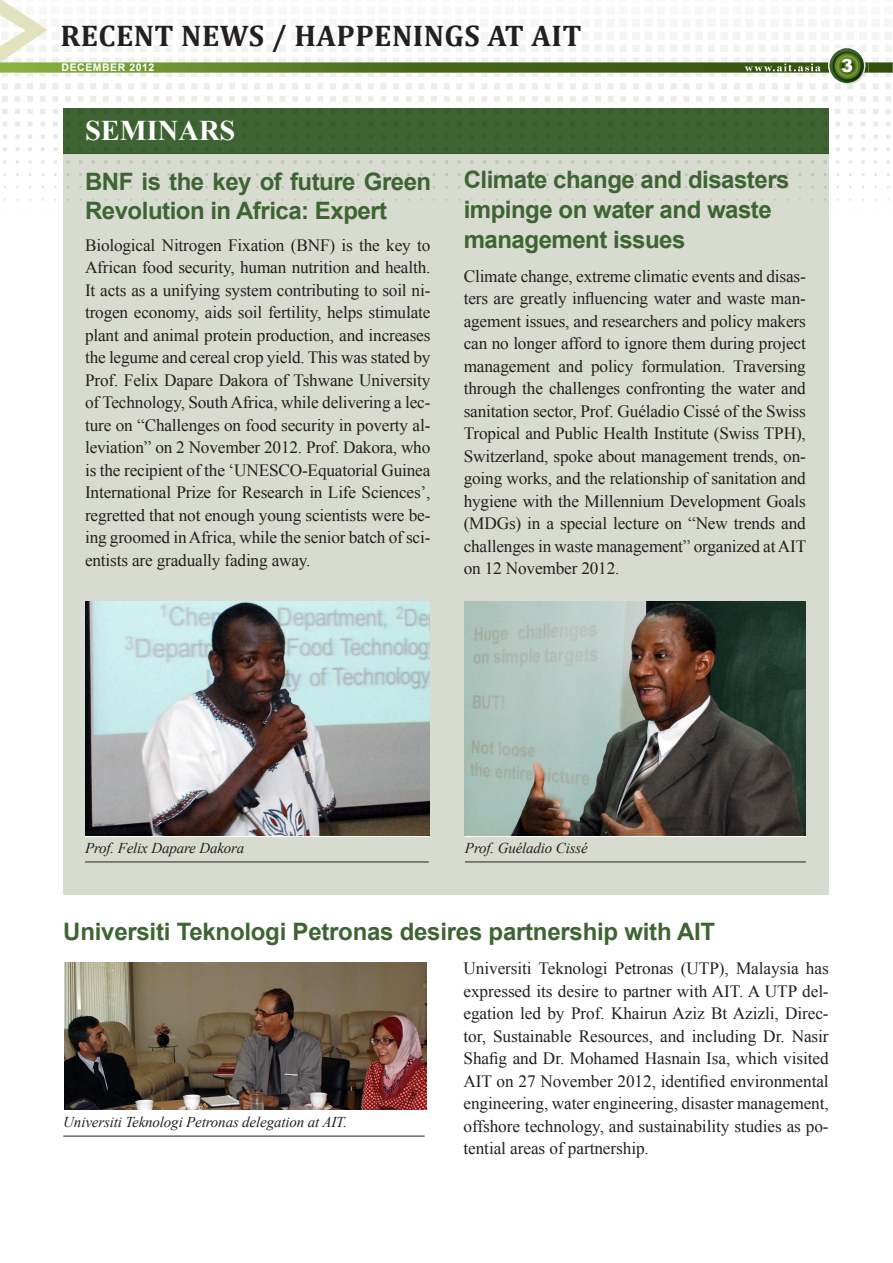
<style>
.page{position:relative;width:893px;height:1263px;background:#fff}
.page>*{position:absolute;margin:0;border:0;box-sizing:border-box;transform-origin:0 0}
.t1{font:700 30px "Cambria";letter-spacing:.015em;color:#231f20}
.t2{font:700 28.5px "Times New Roman";color:#fff}
.t3{font:700 24px/30px "Arial";letter-spacing:-.02em;color:#3f6433}
.t4{font:900 18px "Arial";color:#fff}
.t5{font:17.25px/22.5px "Times New Roman";letter-spacing:-.01em;color:#231f20;text-align:justify}
.t6{font:italic 15px "Times New Roman";letter-spacing:-.01em;color:#231f20}
.t7{font:700 10.5px "Arial";letter-spacing:.05em;color:#fff}
</style>
<div class="page">
<svg style="left:4px;top:186px;width:885px;height:15px"></svg>
<img style="left:835px;top:84px;width:31px;height:3px">
<svg style="left:0;top:0;width:893px;height:84px"></svg>
<div style="left:63px;top:153px;width:766px;height:742px;background:#d7dbd0"></div>
<div style="left:63px;top:108px;width:766px;height:45px;background:#3f6433"></div>
<hr style="left:465px;top:862px;width:341px;height:1px;background:#231f20">
<hr style="left:85px;top:862px;width:344px;height:1px;background:#231f20">
<hr style="left:63px;top:1136px;width:362px;height:1px;background:#231f20">
<img style="left:465px;top:602px;width:341px;height:234px">
<img style="left:85px;top:602px;width:344px;height:234px">
<img style="left:65px;top:962px;width:362px;height:148px">
<p class="t1" style="left:61px;top:15px;width:523px">RECENT NEWS / HAPPENINGS AT AIT</p>
<p class="t7" style="left:62px;top:61px;width:94px">DECEMBER 2012</p>
<p class="t4" style="left:841px;top:52px;width:14px">3</p>
<p class="t2" style="left:85px;top:110px;width:152px">SEMINARS</p>
<p class="t3" style="left:85px;top:168px;width:348px;line-height:28.5px">BNF is the key of future Green<br>Revolution in Africa: Expert</p>
<p class="t5" style="left:85px;top:233px;width:347px">Biological Nitrogen Fixation (BNF) is the key to African food security, human nutrition and health.<br>It acts as a unifying system contributing to soil ni&shy;trogen economy, aids soil fertility, helps stimulate plant and animal protein production, and increases the legume and cereal crop yield. This was stated by Prof. Felix Dapare Dakora of Tshwane University of Technology, South Africa, while delivering a lec&shy;ture on “Challenges on food security in poverty al&shy;leviation” on 2 November 2012. Prof. Dakora, who is the recipient of the ‘UNESCO-Equatorial Guinea International Prize for Research in Life Sciences’, regretted that not enough young scientists were be&shy;ing groomed in Africa, while the senior batch of sci&shy;entists are gradually fading away.</p>
<p class="t3" style="left:464px;top:165px;width:327px">Climate change and disasters impinge on water and waste management issues</p>
<p class="t5" style="left:464px;top:264px;width:344px">Climate change, extreme climatic events and disas&shy;ters are greatly influencing water and waste man&shy;agement issues, and researchers and policy makers can no longer afford to ignore them during project management and policy formulation. Traversing through the challenges confronting the water and sanitation sector, Prof. Guéladio Cissé of the Swiss Tropical and Public Health Institute (Swiss TPH), Switzerland, spoke about management trends, on&shy;going works, and the relationship of sanitation and hygiene with the Millennium Development Goals (MDGs) in a special lecture on “New trends and challenges in waste management” organized at AIT on 12 November 2012.</p>
<p class="t6" style="left:85px;top:838px;width:161px">Prof. Felix Dapare Dakora</p>
<p class="t6" style="left:465px;top:838px;width:124px">Prof. Guéladio Cissé</p>
<p class="t3" style="left:63px;top:917px;width:653px">Universiti Teknologi Petronas desires partnership with AIT</p>
<p class="t5" style="left:463px;top:957px;width:367px">Universiti Teknologi Petronas (UTP), Malaysia has expressed its desire to partner with AIT. A UTP del&shy;egation led by Prof. Khairun Aziz Bt Azizli, Direc&shy;tor, Sustainable Resources, and including Dr. Nasir Shafig and Dr. Mohamed Hasnain Isa, which visited AIT on 27 November 2012, identified environmental engineering, water engineering, disaster management, offshore technology, and sustainability studies as po&shy;tential areas of partnership.</p>
<p class="t6" style="left:63px;top:1112px;width:285px">Universiti Teknologi Petronas delegation at AIT.</p>
</div>
